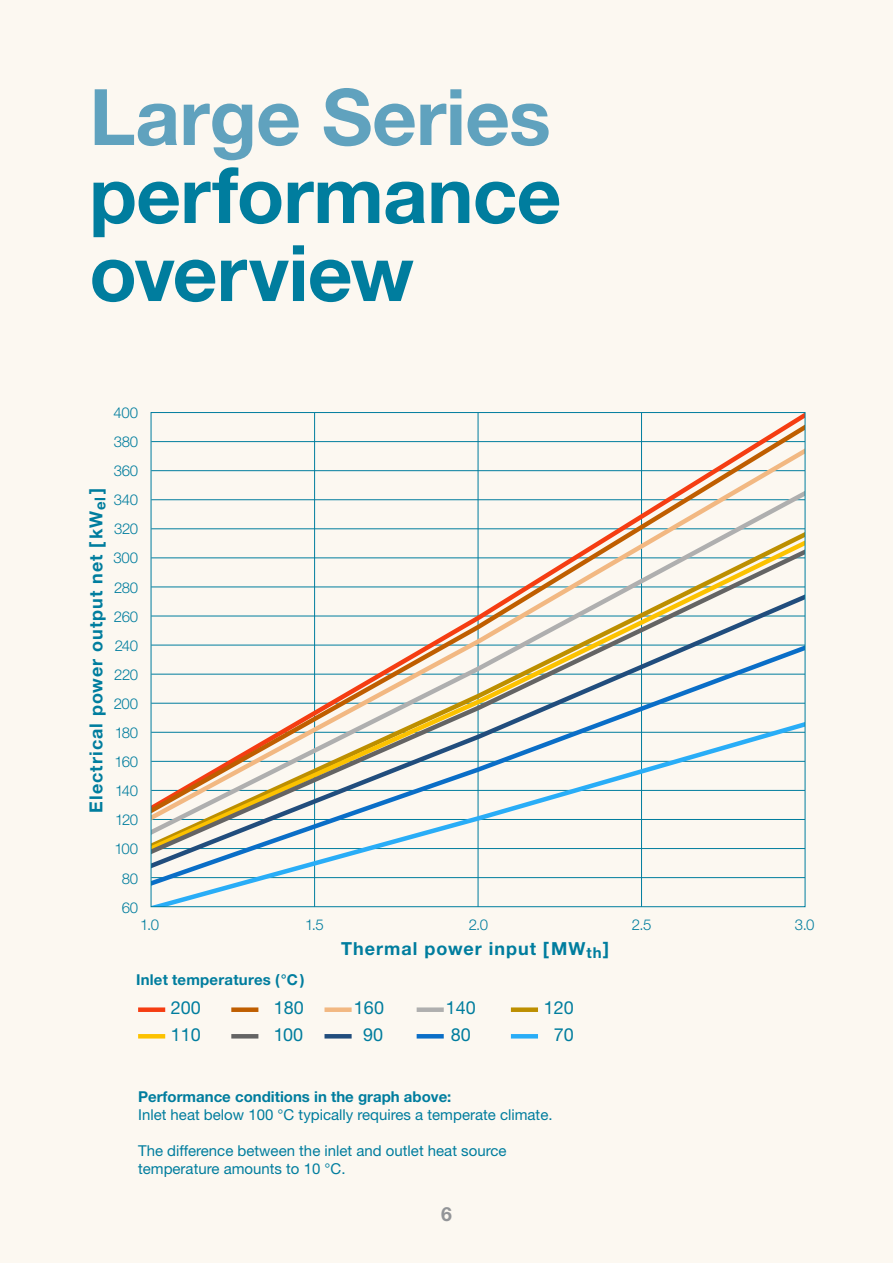
<style>
.page{position:relative;width:893px;height:1263px;background:#fcf8f1}
.page>*{position:absolute;margin:0;border:0;box-sizing:border-box;transform-origin:0 0}
.t1{font:700 78px/78px "Helvetica Neue LT Std";letter-spacing:-.01em;color:#007d9e}
.t2{font:700 19.5px "Helvetica Neue LT Std";color:#939598}
.t3{font:700 18px "Helvetica Neue LT Std";letter-spacing:.055em;color:#007d9e}
.t4{font:18px "Helvetica Neue LT Std";color:#007d9e}
.t5{font:15px "Helvetica Neue LT Std";color:#007d9e}
.t6{font:300 15px "Helvetica Neue LT Std";letter-spacing:-.025em;color:#007d9e}
.t7{font:700 15px "Helvetica Neue LT Std";color:#007d9e}
.s1{color:#60a2be}
</style>
<div class="page">
<div style="left:138px;top:1007px;width:27px;height:5px;background:#f53d12"></div>
<hr style="left:138px;top:1034px;width:27px;height:4px;background:#fcc200">
<div style="left:231px;top:1007px;width:27px;height:5px;background:#bf5e00"></div>
<hr style="left:231px;top:1034px;width:27px;height:4px;background:#646464">
<div style="left:324px;top:1007px;width:28px;height:5px;background:#f2b882"></div>
<hr style="left:324px;top:1034px;width:28px;height:4px;background:#214d7d">
<div style="left:417px;top:1007px;width:27px;height:5px;background:#afafaf"></div>
<hr style="left:417px;top:1034px;width:27px;height:4px;background:#0a6ec7">
<div style="left:511px;top:1007px;width:27px;height:5px;background:#bd8f00"></div>
<hr style="left:511px;top:1034px;width:27px;height:4px;background:#29adf7">
<svg style="left:150px;top:420px;width:653px;height:24px"></svg>
<svg style="left:150px;top:444px;width:653px;height:42px"></svg>
<svg style="left:150px;top:486px;width:653px;height:42px"></svg>
<svg style="left:153px;top:528px;width:650px;height:8px"></svg>
<svg style="left:153px;top:545px;width:650px;height:45px"></svg>
<svg style="left:153px;top:590px;width:650px;height:51px"></svg>
<svg style="left:153px;top:641px;width:650px;height:77px"></svg>
<svg style="left:153px;top:718px;width:650px;height:187px"></svg>
<div style="left:143px;top:488px;width:8px;height:422px;background:#fcf8f1"></div>
<p class="t1" style="left:89px;top:76px;width:474px"><span class="s1">Large Series </span>performance overview</p>
<p class="t3" style="left:85px;top:813px;width:326px;rotate:-90deg">Electrical power output net [kW<sub>el</sub>]</p>
<p class="t6" style="left:114px;top:403px;width:26px">400</p>
<p class="t6" style="left:114px;top:432px;width:26px">380</p>
<p class="t6" style="left:114px;top:462px;width:26px">360</p>
<p class="t6" style="left:114px;top:491px;width:26px">340</p>
<p class="t6" style="left:114px;top:520px;width:25px">320</p>
<p class="t6" style="left:113px;top:549px;width:26px">300</p>
<p class="t6" style="left:114px;top:578px;width:26px">280</p>
<p class="t6" style="left:114px;top:607px;width:26px">260</p>
<p class="t6" style="left:115px;top:636px;width:25px">240</p>
<p class="t6" style="left:114px;top:665px;width:26px">220</p>
<p class="t6" style="left:114px;top:694px;width:26px">200</p>
<p class="t6" style="left:115px;top:723px;width:25px">180</p>
<p class="t6" style="left:115px;top:753px;width:25px">160</p>
<p class="t6" style="left:115px;top:782px;width:25px">140</p>
<p class="t6" style="left:115px;top:811px;width:25px">120</p>
<p class="t6" style="left:114px;top:840px;width:25px">100</p>
<p class="t6" style="left:122px;top:869px;width:18px">80</p>
<p class="t6" style="left:122px;top:898px;width:18px">60</p>
<p class="t6" style="left:140px;top:915px;width:20px">1.0</p>
<p class="t6" style="left:305px;top:915px;width:20px">1.5</p>
<p class="t6" style="left:469px;top:915px;width:21px">2.0</p>
<p class="t6" style="left:632px;top:915px;width:21px">2.5</p>
<p class="t6" style="left:795px;top:915px;width:21px">3.0</p>
<p class="t3" style="left:341px;top:937px;width:270px">Thermal power input [MW<sub>th</sub>]</p>
<p class="t7" style="left:136px;top:970px;width:170px">Inlet temperatures (°C )</p>
<p class="t4" style="left:171px;top:997px;width:32px">200</p>
<p class="t4" style="left:274px;top:997px;width:32px">180</p>
<p class="t4" style="left:354px;top:997px;width:32px">160</p>
<p class="t4" style="left:446px;top:997px;width:32px">140</p>
<p class="t4" style="left:544px;top:997px;width:32px">120</p>
<p class="t4" style="left:171px;top:1024px;width:32px">110</p>
<p class="t4" style="left:274px;top:1024px;width:31px">100</p>
<p class="t4" style="left:363px;top:1024px;width:22px">90</p>
<p class="t4" style="left:451px;top:1024px;width:22px">80</p>
<p class="t4" style="left:554px;top:1024px;width:22px">70</p>
<p class="t7" style="left:138px;top:1087px;width:315px">Performance conditions in the graph above:</p>
<p class="t5" style="left:138px;top:1105px;width:416px">Inlet heat below 100 °C typically requires a temperate climate.</p>
<p class="t5" style="left:138px;top:1141px;width:370px">The difference between the inlet and outlet heat source</p>
<p class="t5" style="left:138px;top:1159px;width:209px">temperature amounts to 10 °C.</p>
<p class="t2" style="left:441px;top:1202px;width:12px">6</p>
</div>
